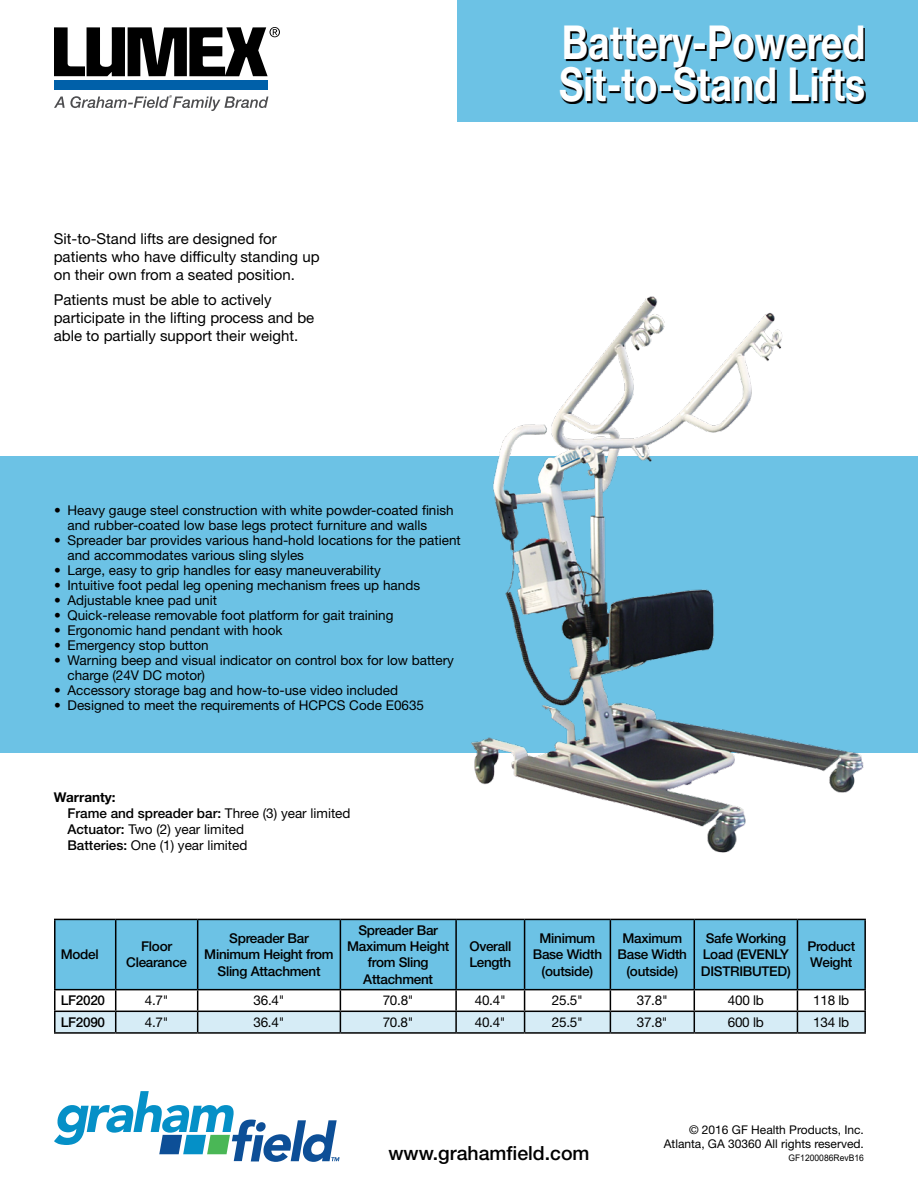
<style>
.page{position:relative;width:918px;height:1188px;background:#fff}
.page>*{position:absolute;margin:0;border:0;box-sizing:border-box;transform-origin:0 0}
.t1{font:700 46.8px/42px "Helvetica Neue LT Std";color:#fff;scale:.8 1}
.t2{font:500 19.5px "Helvetica Neue LT Std";color:#000}
.t3{font:15px/18px "Helvetica Neue LT Std";color:#000}
.t4{font:13.5px/15px "Helvetica Neue LT Std";color:#000}
.t5{font:500 13.5px/16.2px "Helvetica Neue LT Std";letter-spacing:-.02em;color:#000;text-align:center}
.t6{font:12px/14.4px "Helvetica Neue LT Std";color:#000;text-align:right}
.t7{font:9px "Arial";color:#000;scale:.95 1}
.s1{font-weight:700}
.s2{font-weight:500}
</style>
<div class="page">
<div style="left:457px;top:0;width:461px;height:122px;background:#6cc2e5"></div>
<div style="left:0;top:456px;width:918px;height:297px;background:#6cc2e5"></div>
<div style="left:54px;top:80px;width:214px;height:9px;background:#0060a9"></div>
<svg style="left:54px;top:27px;width:226px;height:49px"></svg>
<svg style="left:54px;top:1091px;width:286px;height:71px"></svg>
<svg style="left:54px;top:95px;width:214px;height:16px"></svg>
<svg style="left:562px;top:28px;width:304px;height:76px"></svg>
<img style="left:471px;top:296px;width:393px;height:557px">
<div style="left:56px;top:920px;width:808px;height:69px;background:#6cc2e5"></div>
<hr style="left:54px;top:919px;width:62px;height:1px;background:#000">
<hr style="left:54px;top:920px;width:2px;height:69px;background:#000">
<hr style="left:116px;top:919px;width:82px;height:1px;background:#000">
<hr style="left:115px;top:920px;width:1px;height:69px;background:#000">
<hr style="left:198px;top:919px;width:142px;height:1px;background:#000">
<hr style="left:197px;top:920px;width:1px;height:69px;background:#000">
<hr style="left:340px;top:919px;width:116px;height:1px;background:#000">
<hr style="left:340px;top:920px;width:1px;height:69px;background:#000">
<hr style="left:456px;top:919px;width:69px;height:1px;background:#000">
<hr style="left:455px;top:920px;width:2px;height:69px;background:#000">
<hr style="left:525px;top:919px;width:85px;height:1px;background:#000">
<hr style="left:524px;top:920px;width:1px;height:69px;background:#000">
<hr style="left:610px;top:919px;width:84px;height:1px;background:#000">
<hr style="left:610px;top:920px;width:1px;height:69px;background:#000">
<hr style="left:694px;top:919px;width:103px;height:1px;background:#000">
<hr style="left:694px;top:920px;width:1px;height:69px;background:#000">
<hr style="left:797px;top:919px;width:69px;height:1px;background:#000">
<hr style="left:797px;top:920px;width:1px;height:69px;background:#000">
<hr style="left:864px;top:920px;width:2px;height:69px;background:#000">
<hr style="left:54px;top:989px;width:62px;height:1px;background:#000">
<hr style="left:54px;top:990px;width:2px;height:21px;background:#000">
<hr style="left:116px;top:989px;width:82px;height:1px;background:#000">
<hr style="left:198px;top:989px;width:142px;height:1px;background:#000">
<hr style="left:340px;top:989px;width:116px;height:1px;background:#000">
<hr style="left:456px;top:989px;width:69px;height:1px;background:#000">
<hr style="left:525px;top:989px;width:85px;height:1px;background:#000">
<hr style="left:610px;top:989px;width:84px;height:1px;background:#000">
<hr style="left:694px;top:989px;width:103px;height:1px;background:#000">
<hr style="left:797px;top:989px;width:69px;height:1px;background:#000">
<hr style="left:864px;top:990px;width:2px;height:21px;background:#000">
<hr style="left:54px;top:1011px;width:62px;height:1px;background:#000">
<hr style="left:54px;top:1012px;width:2px;height:20px;background:#000">
<hr style="left:797px;top:1011px;width:69px;height:1px;background:#000">
<svg style="left:55px;top:990px;width:810px;height:42px"></svg>
<hr style="left:864px;top:1012px;width:2px;height:20px;background:#000">
<hr style="left:54px;top:1032px;width:62px;height:2px;background:#000">
<hr style="left:116px;top:1032px;width:82px;height:2px;background:#000">
<hr style="left:198px;top:1032px;width:142px;height:2px;background:#000">
<hr style="left:340px;top:1032px;width:116px;height:2px;background:#000">
<hr style="left:456px;top:1032px;width:69px;height:2px;background:#000">
<hr style="left:525px;top:1032px;width:85px;height:2px;background:#000">
<hr style="left:610px;top:1032px;width:84px;height:2px;background:#000">
<hr style="left:694px;top:1032px;width:103px;height:2px;background:#000">
<hr style="left:797px;top:1032px;width:69px;height:2px;background:#000">
<p class="t3" style="left:54px;top:229px;width:267px">Sit-to-Stand lifts are designed for patients who have difficulty standing up on their own from a seated position.</p>
<p class="t3" style="left:54px;top:290px;width:262px">Patients must be able to actively participate in the lifting process and be able to partially support their weight.</p>
<h1 class="t1" style="left:559px;top:21px;width:384px">Battery-Powered<br>Sit-to-Stand Lifts</h1>
<p class="t4" style="left:68px;top:502px;width:388px;text-indent:-14px">• Heavy gauge steel construction with white powder-coated finish and rubber-coated low base legs protect furniture and walls</p>
<p class="t4" style="left:68px;top:532px;width:395px;text-indent:-14px">• Spreader bar provides various hand-hold locations for the patient and accommodates various sling slyles</p>
<p class="t4" style="left:54px;top:562px;width:328px">• Large, easy to grip handles for easy maneuverability</p>
<p class="t4" style="left:54px;top:577px;width:368px">• Intuitive foot pedal leg opening mechanism frees up hands</p>
<p class="t4" style="left:54px;top:592px;width:165px">• Adjustable knee pad unit</p>
<p class="t4" style="left:54px;top:607px;width:341px">• Quick-release removable foot platform for gait training</p>
<p class="t4" style="left:54px;top:622px;width:230px">• Ergonomic hand pendant with hook</p>
<p class="t4" style="left:54px;top:637px;width:156px">• Emergency stop button</p>
<p class="t4" style="left:68px;top:652px;width:388px;text-indent:-14px">• Warning beep and visual indicator on control box for low battery charge (24V DC motor)</p>
<p class="t4" style="left:54px;top:682px;width:346px">• Accessory storage bag and how-to-use video included</p>
<p class="t4" style="left:54px;top:697px;width:372px">• Designed to meet the requirements of HCPCS Code E0635</p>
<p class="t4" style="left:67px;top:789px;width:285px;line-height:16.2px;text-indent:-14px"><span class="s1">Warranty:<br></span><span class="s2">Frame and spreader bar:</span> Three (3) year limited<br><span class="s2">Actuator:</span> Two (2) year limited<br><span class="s2">Batteries:</span> One (1) year limited</p>
<p class="t5" style="left:61px;top:946px;width:39px">Model</p>
<p class="t5" style="left:126px;top:938px;width:62px">Floor<br>Clearance</p>
<p class="t5" style="left:204px;top:930px;width:131px">Spreader Bar<br>Minimum Height from<br>Sling Attachment</p>
<p class="t5" style="left:347px;top:922px;width:104px">Spreader Bar<br>Maximum Height from Sling<br>Attachment</p>
<p class="t5" style="left:469px;top:938px;width:43px;text-align:left">Overall<br>Length</p>
<p class="t5" style="left:533px;top:930px;width:71px">Minimum<br>Base Width (outside)</p>
<p class="t5" style="left:618px;top:930px;width:71px">Maximum<br>Base Width (outside)</p>
<p class="t5" style="left:701px;top:930px;width:91px">Safe Working<br>Load (EVENLY<br>DISTRIBUTED)</p>
<p class="t5" style="left:807px;top:938px;width:49px;text-align:left">Product<br>Weight</p>
<p class="t5" style="left:61px;top:992px;width:46px">LF2020</p>
<p class="t4" style="left:145px;top:993px;width:25px">4.7"</p>
<p class="t4" style="left:254px;top:993px;width:32px">36.4"</p>
<p class="t4" style="left:383px;top:993px;width:32px">70.8"</p>
<p class="t4" style="left:475px;top:993px;width:32px">40.4"</p>
<p class="t4" style="left:552px;top:993px;width:32px">25.5"</p>
<p class="t4" style="left:637px;top:993px;width:32px">37.8"</p>
<p class="t4" style="left:728px;top:993px;width:37px">400 lb</p>
<p class="t4" style="left:813px;top:993px;width:37px">118 lb</p>
<p class="t5" style="left:61px;top:1014px;width:46px">LF2090</p>
<p class="t4" style="left:145px;top:1014px;width:25px">4.7"</p>
<p class="t4" style="left:254px;top:1014px;width:32px">36.4"</p>
<p class="t4" style="left:383px;top:1014px;width:32px">70.8"</p>
<p class="t4" style="left:475px;top:1014px;width:32px">40.4"</p>
<p class="t4" style="left:552px;top:1014px;width:32px">25.5"</p>
<p class="t4" style="left:637px;top:1014px;width:32px">37.8"</p>
<p class="t4" style="left:728px;top:1014px;width:37px">600 lb</p>
<p class="t4" style="left:813px;top:1014px;width:37px">134 lb</p>
<h2 class="t2" style="left:388px;top:1141px;width:203px">www.grahamfield.com</h2>
<p class="t6" style="left:664px;top:1122px;width:202px">© 2016 GF Health Products, Inc.<br>Atlanta, GA 30360 All rights reserved.</p>
<p class="t7" style="left:788px;top:1152px;width:81px">GF1200086RevB16</p>
</div>
